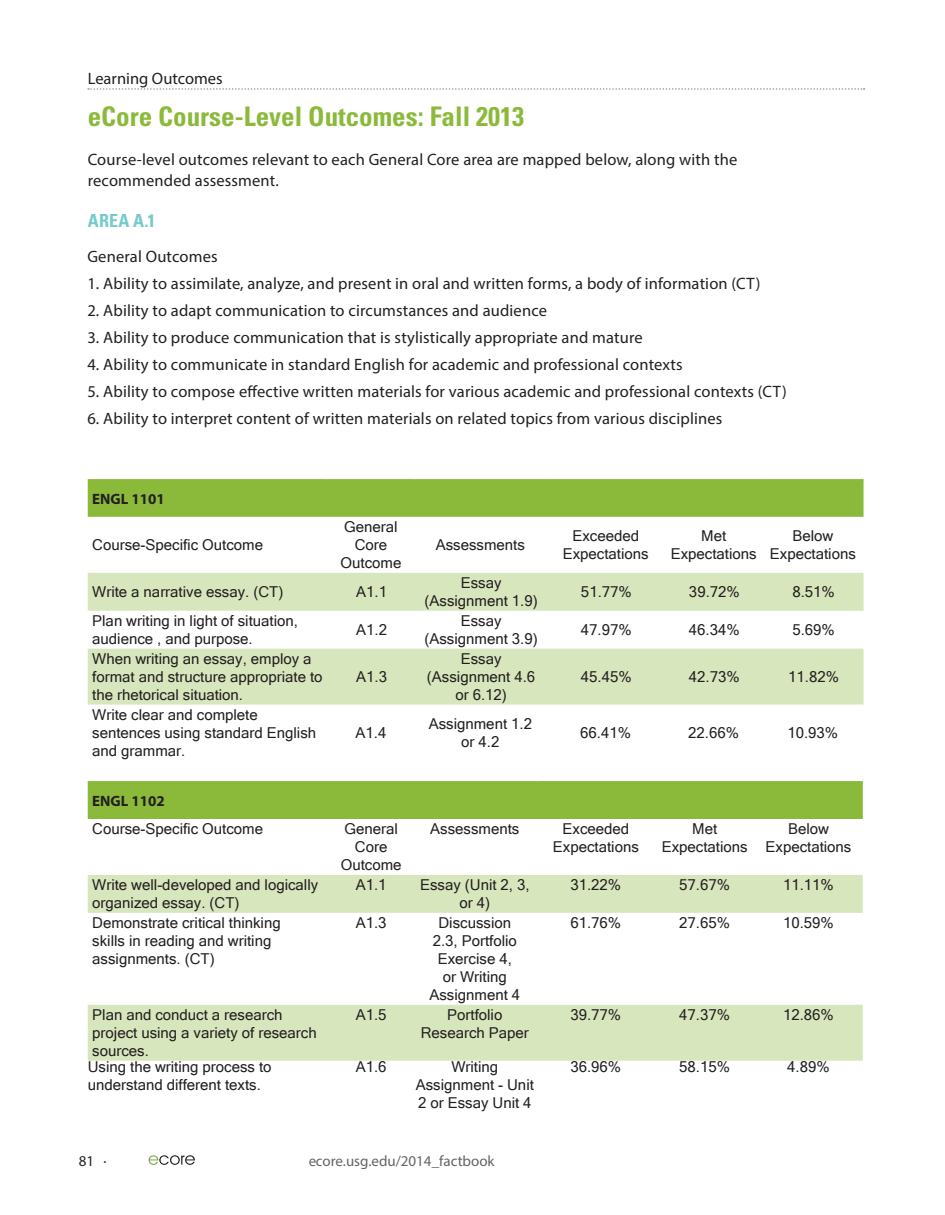
<style>
.page{position:relative;width:945px;height:1215px;background:#fff}
.page>*{position:absolute;margin:0;border:0;box-sizing:border-box;transform-origin:0 0}
.t1{font:700 condensed 27px "Univers";color:#8bba3b}
.t2{font:700 condensed 18px "Univers";color:#76cbc9}
.t3{font:16.5px/21px "Myriad Pro";letter-spacing:.01em;color:#231f20}
.t4{font:15px/18px "Microsoft Sans Serif";color:#231f20;text-align:center}
.t5{font:15px "Myriad Pro";color:#231f20}
.t6{font:700 15px "Myriad Pro";color:#231f20}
</style>
<div class="page">
<svg style="left:149px;top:1155px;width:46px;height:10px"></svg>
<svg style="left:88px;top:88px;width:777px;height:2px"></svg>
<div style="left:88px;top:481px;width:776px;height:36px;background:#8bba3b"></div>
<svg style="left:88px;top:572px;width:775px;height:1px"></svg>
<svg style="left:88px;top:573px;width:776px;height:132px;fill:#d8e6bd"></svg>
<hr style="left:88px;top:479px;width:239px;height:2px;background:#8bba3b">
<hr style="left:327px;top:479px;width:88px;height:2px;background:#8bba3b">
<hr style="left:415px;top:479px;width:131px;height:2px;background:#8bba3b">
<hr style="left:546px;top:479px;width:119px;height:2px;background:#8bba3b">
<hr style="left:665px;top:479px;width:97px;height:2px;background:#8bba3b">
<hr style="left:762px;top:479px;width:102px;height:2px;background:#8bba3b">
<div style="left:88px;top:783px;width:775px;height:36px;background:#8bba3b"></div>
<svg style="left:88px;top:875px;width:775px;height:186px"></svg>
<hr style="left:88px;top:781px;width:241px;height:2px;background:#8bba3b">
<hr style="left:329px;top:781px;width:84px;height:2px;background:#8bba3b">
<hr style="left:413px;top:781px;width:124px;height:2px;background:#8bba3b">
<hr style="left:537px;top:781px;width:118px;height:2px;background:#8bba3b">
<hr style="left:655px;top:781px;width:99px;height:2px;background:#8bba3b">
<hr style="left:754px;top:781px;width:109px;height:2px;background:#8bba3b">
<p class="t3" style="left:88px;top:68px;width:136px">Learning Outcomes</p>
<h1 class="t1" style="left:88px;top:100px;width:438px">eCore Course-Level Outcomes: Fall 2013</h1>
<p class="t3" style="left:88px;top:149px;width:651px">Course-level outcomes relevant to each General Core area are mapped below, along with the recommended assessment.</p>
<p class="t2" style="left:88px;top:210px;width:69px">AREA A.1</p>
<p class="t3" style="left:87px;top:245px;width:132px">General Outcomes</p>
<p class="t3" style="left:87px;top:272px;width:675px">1. Ability to assimilate, analyze, and present in oral and written forms, a body of information (CT)</p>
<p class="t3" style="left:87px;top:299px;width:461px">2. Ability to adapt communication to circumstances and audience</p>
<p class="t3" style="left:87px;top:326px;width:557px">3. Ability to produce communication that is stylistically appropriate and mature</p>
<p class="t3" style="left:87px;top:353px;width:597px">4. Ability to communicate in standard English for academic and professional contexts</p>
<p class="t3" style="left:87px;top:380px;width:701px">5. Ability to compose effective written materials for various academic and professional contexts (CT)</p>
<p class="t3" style="left:87px;top:407px;width:637px">6. Ability to interpret content of written materials on related topics from various disciplines</p>
<p class="t6" style="left:92px;top:489px;width:74px">ENGL 1101</p>
<p class="t4" style="left:92px;top:536px;width:172px">Course-Specific Outcome</p>
<p class="t4" style="left:341px;top:518px;width:62px">General<br>Core<br>Outcome</p>
<p class="t4" style="left:436px;top:536px;width:91px">Assessments</p>
<p class="t4" style="left:563px;top:527px;width:87px">Exceeded<br>Expectations</p>
<p class="t4" style="left:671px;top:527px;width:87px">Met<br>Expectations</p>
<p class="t4" style="left:770px;top:527px;width:87px">Below<br>Expectations</p>
<p class="t4" style="left:92px;top:583px;width:193px">Write a narrative essay. (CT)</p>
<p class="t4" style="left:356px;top:583px;width:32px">A1.1</p>
<p class="t4" style="left:424px;top:574px;width:115px">Essay (Assignment 1.9)</p>
<p class="t4" style="left:581px;top:583px;width:52px">51.77%</p>
<p class="t4" style="left:689px;top:583px;width:52px">39.72%</p>
<p class="t4" style="left:792px;top:583px;width:44px">8.51%</p>
<p class="t4" style="left:92px;top:612px;width:207px;text-align:left">Plan writing in light of situation, audience , and purpose.</p>
<p class="t4" style="left:356px;top:621px;width:32px">A1.2</p>
<p class="t4" style="left:424px;top:612px;width:115px">Essay (Assignment 3.9)</p>
<p class="t4" style="left:581px;top:621px;width:52px">47.97%</p>
<p class="t4" style="left:689px;top:621px;width:52px">46.34%</p>
<p class="t4" style="left:792px;top:621px;width:44px">5.69%</p>
<p class="t4" style="left:92px;top:650px;width:232px;text-align:left">When writing an essay, employ a format and structure appropriate to the rhetorical situation.</p>
<p class="t4" style="left:427px;top:650px;width:110px">Essay (Assignment 4.6 or 6.12)</p>
<p class="t4" style="left:356px;top:668px;width:32px">A1.3</p>
<p class="t4" style="left:581px;top:668px;width:52px">45.45%</p>
<p class="t4" style="left:689px;top:668px;width:52px">42.73%</p>
<p class="t4" style="left:788px;top:668px;width:52px">11.82%</p>
<p class="t4" style="left:92px;top:706px;width:226px;text-align:left">Write clear and complete sentences using standard English and grammar.</p>
<p class="t4" style="left:355px;top:724px;width:32px">A1.4</p>
<p class="t4" style="left:429px;top:715px;width:105px">Assignment 1.2 or 4.2</p>
<p class="t4" style="left:580px;top:724px;width:52px">66.41%</p>
<p class="t4" style="left:688px;top:724px;width:52px">22.66%</p>
<p class="t4" style="left:787px;top:724px;width:52px">10.93%</p>
<p class="t6" style="left:92px;top:791px;width:74px">ENGL 1102</p>
<p class="t4" style="left:92px;top:820px;width:172px">Course-Specific Outcome</p>
<p class="t4" style="left:341px;top:820px;width:62px">General<br>Core<br>Outcome</p>
<p class="t4" style="left:430px;top:820px;width:91px">Assessments</p>
<p class="t4" style="left:553px;top:820px;width:87px">Exceeded<br>Expectations</p>
<p class="t4" style="left:662px;top:820px;width:87px">Met<br>Expectations</p>
<p class="t4" style="left:766px;top:820px;width:87px">Below<br>Expectations</p>
<p class="t4" style="left:92px;top:876px;width:228px;text-align:left">Write well-developed and logically organized essay. (CT)</p>
<p class="t4" style="left:356px;top:876px;width:32px">A1.1</p>
<p class="t4" style="left:420px;top:876px;width:111px">Essay (Unit 2, 3, or 4)</p>
<p class="t4" style="left:570px;top:876px;width:52px">31.22%</p>
<p class="t4" style="left:679px;top:876px;width:52px">57.67%</p>
<p class="t4" style="left:783px;top:876px;width:52px">11.11%</p>
<p class="t4" style="left:92px;top:914px;width:190px;text-align:left">Demonstrate critical thinking skills in reading and writing assignments. (CT)</p>
<p class="t4" style="left:356px;top:914px;width:32px">A1.3</p>
<p class="t4" style="left:429px;top:914px;width:92px">Discussion<br>2.3, Portfolio<br>Exercise 4, or Writing<br>Assignment 4</p>
<p class="t4" style="left:570px;top:914px;width:52px">61.76%</p>
<p class="t4" style="left:679px;top:914px;width:52px">27.65%</p>
<p class="t4" style="left:783px;top:914px;width:52px">10.59%</p>
<p class="t4" style="left:92px;top:1006px;width:226px;text-align:left">Plan and conduct a research project using a variety of research sources.</p>
<p class="t4" style="left:356px;top:1006px;width:32px">A1.5</p>
<p class="t4" style="left:421px;top:1006px;width:110px">Portfolio<br>Research Paper</p>
<p class="t4" style="left:570px;top:1006px;width:52px">39.77%</p>
<p class="t4" style="left:679px;top:1006px;width:52px">47.37%</p>
<p class="t4" style="left:783px;top:1006px;width:52px">12.86%</p>
<p class="t4" style="left:88px;top:1057px;width:185px;text-align:left">Using the writing process to understand different texts.</p>
<p class="t4" style="left:356px;top:1057px;width:32px">A1.6</p>
<p class="t4" style="left:416px;top:1057px;width:120px">Writing<br>Assignment - Unit<br>2 or Essay Unit 4</p>
<p class="t4" style="left:570px;top:1057px;width:52px">36.96%</p>
<p class="t4" style="left:679px;top:1057px;width:52px">58.15%</p>
<p class="t4" style="left:787px;top:1057px;width:44px">4.89%</p>
<p class="t5" style="left:79px;top:1151px;width:30px">81 ·</p>
<p class="t5" style="left:308px;top:1151px;width:188px">ecore.usg.edu/2014_factbook</p>
</div>
